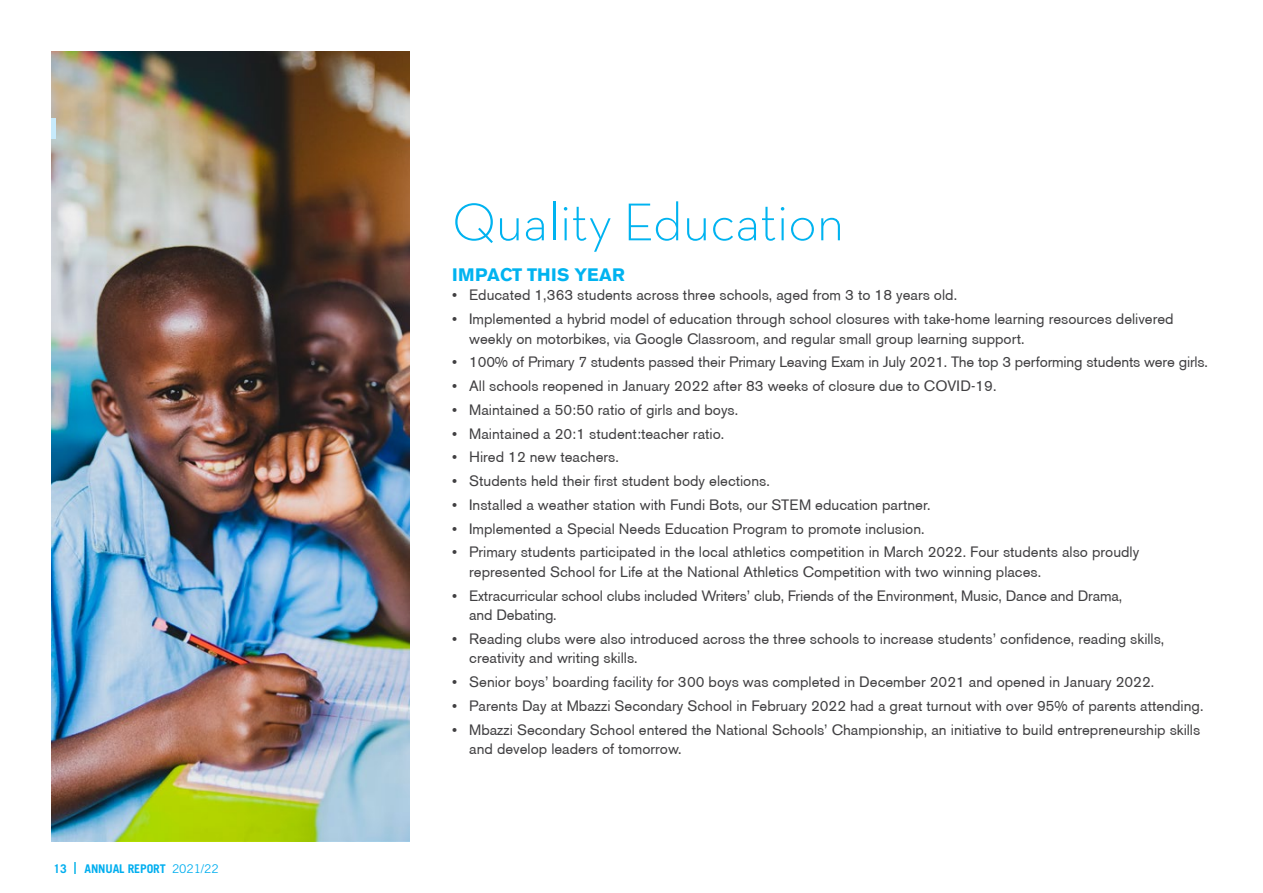
<style>
.page{position:relative;width:1263px;height:893px;background:#fff}
.page>*{position:absolute;margin:0;border:0;box-sizing:border-box;transform-origin:0 0}
.t1{font:300 54px "Neutra Text TF";color:#00b3f0}
.t2{font:700 18px "Berthold Akzidenz Grotesk BE";letter-spacing:.02em;color:#00b3f0}
.t3{font:15px/19.5px "Berthold Akzidenz Grotesk BE";color:#414042}
.t4{font:700 12px "Trade Gothic LT Std";letter-spacing:-.01em;color:#00aeef}
.s1{font-weight:400}
</style>
<div class="page">
<svg style="left:74px;top:863px;width:2px;height:11px"></svg>
<img style="left:51px;top:51px;width:359px;height:791px">
<hr style="left:51px;top:118px;width:4px;height:20px;background:#c7eafb">
<p class="t4" style="left:54px;top:861px;width:15px">13</p>
<p class="t4" style="left:85px;top:861px;width:136px">ANNUAL REPORT <span class="s1">2021/22</span></p>
<h1 class="t1" style="left:452px;top:189px;width:393px">Quality Education</h1>
<p class="t2" style="left:452px;top:264px;width:174px">IMPACT THIS YEAR</p>
<p class="t3" style="left:452px;top:285px;width:506px">• Educated 1,363 students across three schools, aged from 3 to 18 years old.</p>
<p class="t3" style="left:469px;top:309px;width:706px;text-indent:-17px">• Implemented a hybrid model of education through school closures with take-home learning resources delivered weekly on motorbikes, via Google Classroom, and regular small group learning support.</p>
<p class="t3" style="left:452px;top:352px;width:757px">• 100% of Primary 7 students passed their Primary Leaving Exam in July 2021. The top 3 performing students were girls.</p>
<p class="t3" style="left:452px;top:376px;width:546px">• All schools reopened in January 2022 after 83 weeks of closure due to COVID-19.</p>
<p class="t3" style="left:452px;top:400px;width:288px">• Maintained a 50:50 ratio of girls and boys.</p>
<p class="t3" style="left:452px;top:424px;width:274px">• Maintained a 20:1 student:teacher ratio.</p>
<p class="t3" style="left:452px;top:447px;width:168px">• Hired 12 new teachers.</p>
<p class="t3" style="left:452px;top:471px;width:319px">• Students held their first student body elections.</p>
<p class="t3" style="left:452px;top:495px;width:480px">• Installed a weather station with Fundi Bots, our STEM education partner.</p>
<p class="t3" style="left:452px;top:519px;width:474px">• Implemented a Special Needs Education Program to promote inclusion.</p>
<p class="t3" style="left:469px;top:542px;width:672px;text-indent:-17px">• Primary students participated in the local athletics competition in March 2022. Four students also proudly represented School for Life at the National Athletics Competition with two winning places.</p>
<p class="t3" style="left:469px;top:586px;width:655px;text-indent:-17px">• Extracurricular school clubs included Writers’ club, Friends of the Environment, Music, Dance and Drama, and Debating.</p>
<p class="t3" style="left:469px;top:629px;width:697px;text-indent:-17px">• Reading clubs were also introduced across the three schools to increase students’ confidence, reading skills, creativity and writing skills.</p>
<p class="t3" style="left:452px;top:672px;width:703px">• Senior boys’ boarding facility for 300 boys was completed in December 2021 and opened in January 2022.</p>
<p class="t3" style="left:452px;top:696px;width:753px">• Parents Day at Mbazzi Secondary School in February 2022 had a great turnout with over 95% of parents attending.</p>
<p class="t3" style="left:469px;top:720px;width:732px;text-indent:-17px">• Mbazzi Secondary School entered the National Schools’ Championship, an initiative to build entrepreneurship skills and develop leaders of tomorrow.</p>
</div>
